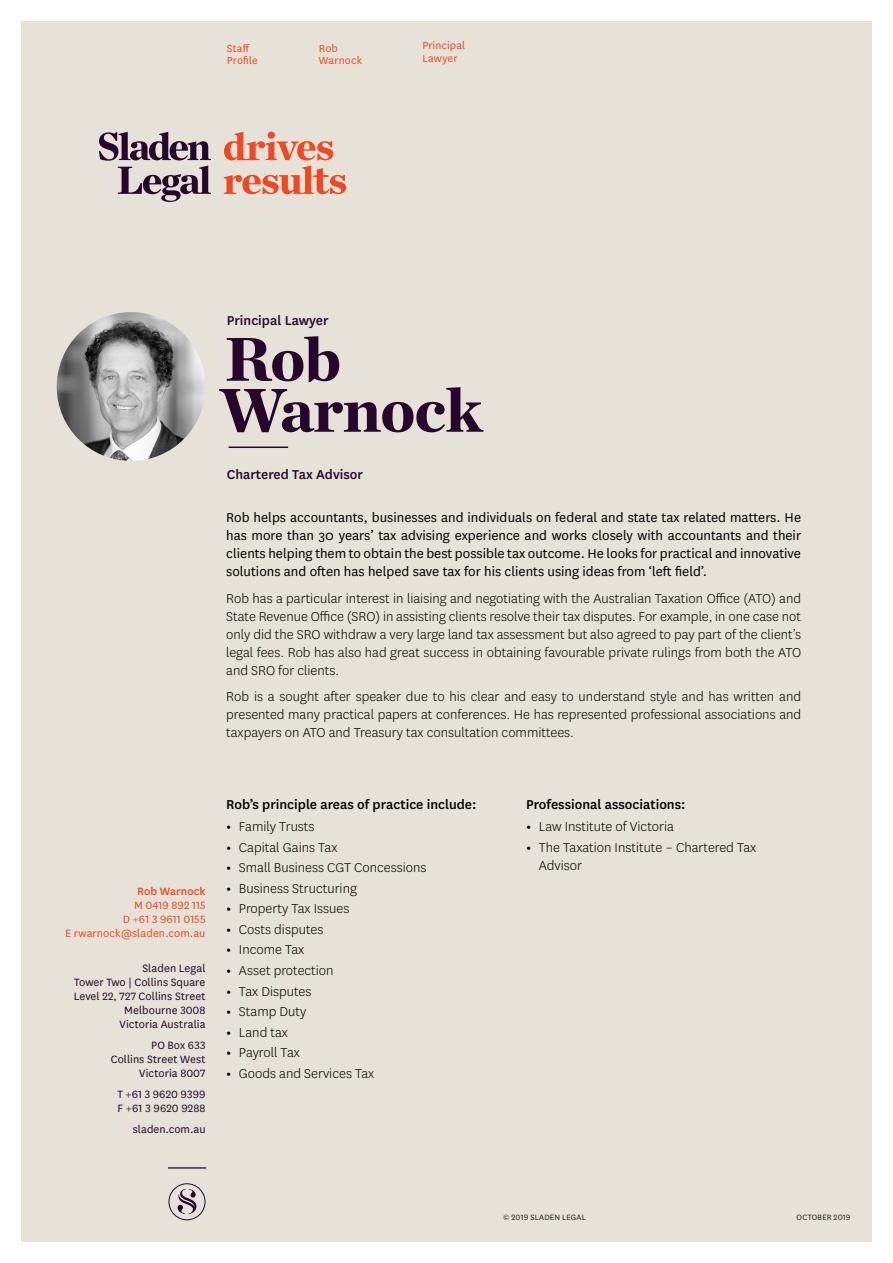
<style>
.page{position:relative;width:893px;height:1263px;background:#fff}
.page>*{position:absolute;margin:0;border:0;box-sizing:border-box;transform-origin:0 0}
.Sladen_Legal_title{font:900 63px/51px "Chronicle Deck";letter-spacing:-.01em;color:#26062d}
.Sladen_Legal_intro_t{font:300 15px/18px "National";color:#000;text-align:justify}
.Sladen_Legal_intro_t-2{font:15px/18px "National";color:#000;text-align:justify}
.Sladen_legal_bullete{font:500 15px "National";color:#000}
.Sladen_Legal_intro_t-3{font:500 15px "National";color:#26062d}
.t1{font:12.3px/13.8px "National";letter-spacing:.005em;color:#26062d;text-align:right}
.t2{font:12.3px/13.8px "National";letter-spacing:.005em;color:#f04822;text-align:right}
.t3{font:12px/12.8px "National";letter-spacing:.01em;color:#f04822}
.t4{font:9px "National";letter-spacing:.02em;color:#231f20}
.s1{font-weight:500}
.s2{font-weight:600}
</style>
<div class="page">
<div style="left:21px;top:21px;width:851px;height:1221px;background:#e6e2d7"></div>
<svg style="left:99px;top:132px;width:112px;height:70px"></svg>
<svg style="left:224px;top:132px;width:122px;height:62px"></svg>
<hr style="left:168px;top:1167px;width:38px;height:1px;background:#26062d">
<svg style="left:168px;top:1183px;width:38px;height:37px"></svg>
<img style="left:57px;top:312px;width:149px;height:149px;border-radius:74px">
<hr style="left:229px;top:446px;width:59px;height:2px;background:#26062d">
<p class="t3" style="left:227px;top:41px;width:32px">Staff<br>Profile</p>
<p class="t3" style="left:319px;top:41px;width:45px">Rob<br>Warnock</p>
<p class="t3" style="left:422px;top:39px;width:44px">Principal<br>Lawyer</p>
<p class="Sladen_Legal_intro_t-3" style="left:227px;top:310px;width:103px">Principal Lawyer</p>
<p class="Sladen_Legal_title" style="left:219px;top:330px;width:265px">Rob<br>Warnock</p>
<p class="Sladen_Legal_intro_t-3" style="left:227px;top:464px;width:138px">Chartered Tax Advisor</p>
<p class="Sladen_Legal_intro_t-2" style="left:226px;top:508px;width:576px">Rob helps accountants, businesses and individuals on federal and state tax related matters. He has more than 30 years’ tax advising experience and works closely with accountants and their clients helping them to obtain the best possible tax outcome. He looks for practical and innovative solutions and often has helped save tax for his clients using ideas from ‘left field’.</p>
<p class="Sladen_Legal_intro_t" style="left:226px;top:589px;width:576px">Rob has a particular interest in liaising and negotiating with the Australian Taxation Office (ATO) and State Revenue Office (SRO) in assisting clients resolve their tax disputes. For example, in one case not only did the SRO withdraw a very large land tax assessment but also agreed to pay part of the client’s legal fees. Rob has also had great success in obtaining favourable private rulings from both the ATO and SRO for clients.</p>
<p class="Sladen_Legal_intro_t" style="left:226px;top:687px;width:576px">Rob is a sought after speaker due to his clear and easy to understand style and has written and presented many practical papers at conferences. He has represented professional associations and taxpayers on ATO and Treasury tax consultation committees.</p>
<p class="t2" style="left:65px;top:884px;width:142px"><span class="s1">Rob Warnock<br></span>M 0419 892 115<br>D +61 3 9611 0155<br>E rwarnock@sladen.com.au</p>
<p class="t1" style="left:74px;top:961px;width:133px">Sladen Legal<br>Tower Two | Collins Square<br>Level 22, 727 Collins Street<br>Melbourne 3008<br>Victoria Australia</p>
<p class="t1" style="left:111px;top:1038px;width:96px">PO Box 633<br>Collins Street West<br>Victoria 8007</p>
<p class="t1" style="left:117px;top:1087px;width:90px;text-align:left">T +61 3 9620 9399<br>F +61 3 9620 9288</p>
<p class="t1" style="left:133px;top:1122px;width:74px">sladen.com.au</p>
<p class="Sladen_legal_bullete" style="left:226px;top:794px;width:252px">Rob’s principle areas of practice include:</p>
<p class="Sladen_Legal_intro_t" style="left:226px;top:817px;width:90px"><span class="s2">•</span> Family Trusts</p>
<p class="Sladen_Legal_intro_t" style="left:226px;top:838px;width:113px"><span class="s2">•</span> Capital Gains Tax</p>
<p class="Sladen_Legal_intro_t" style="left:226px;top:858px;width:202px"><span class="s2">•</span> Small Business CGT Concessions</p>
<p class="Sladen_Legal_intro_t" style="left:226px;top:879px;width:132px"><span class="s2">•</span> Business Structuring</p>
<p class="Sladen_Legal_intro_t" style="left:226px;top:899px;width:125px"><span class="s2">•</span> Property Tax Issues</p>
<p class="Sladen_Legal_intro_t" style="left:226px;top:920px;width:99px"><span class="s2">•</span> Costs disputes</p>
<p class="Sladen_Legal_intro_t" style="left:226px;top:940px;width:80px"><span class="s2">•</span> Income Tax</p>
<p class="Sladen_Legal_intro_t" style="left:226px;top:961px;width:109px"><span class="s2">•</span> Asset protection</p>
<p class="Sladen_Legal_intro_t" style="left:226px;top:981px;width:87px"><span class="s2">•</span> Tax Disputes</p>
<p class="Sladen_Legal_intro_t" style="left:226px;top:1002px;width:82px"><span class="s2">•</span> Stamp Duty</p>
<p class="Sladen_Legal_intro_t" style="left:226px;top:1022px;width:63px"><span class="s2">•</span> Land tax</p>
<p class="Sladen_Legal_intro_t" style="left:226px;top:1043px;width:75px"><span class="s2">•</span> Payroll Tax</p>
<p class="Sladen_Legal_intro_t" style="left:226px;top:1064px;width:150px"><span class="s2">•</span> Goods and Services Tax</p>
<p class="Sladen_legal_bullete" style="left:526px;top:794px;width:161px">Professional associations:</p>
<p class="Sladen_Legal_intro_t" style="left:526px;top:817px;width:149px"><span class="s2">•</span> Law Institute of Victoria</p>
<p class="Sladen_Legal_intro_t" style="left:539px;top:838px;width:219px;text-indent:-13px"><span class="s2">•</span> The Taxation Institute – Chartered Tax<br>Advisor</p>
<p class="t4" style="left:503px;top:1212px;width:84px">© 2019 SLADEN LEGAL</p>
<p class="t4" style="left:797px;top:1212px;width:55px">OCTOBER 2019</p>
</div>
